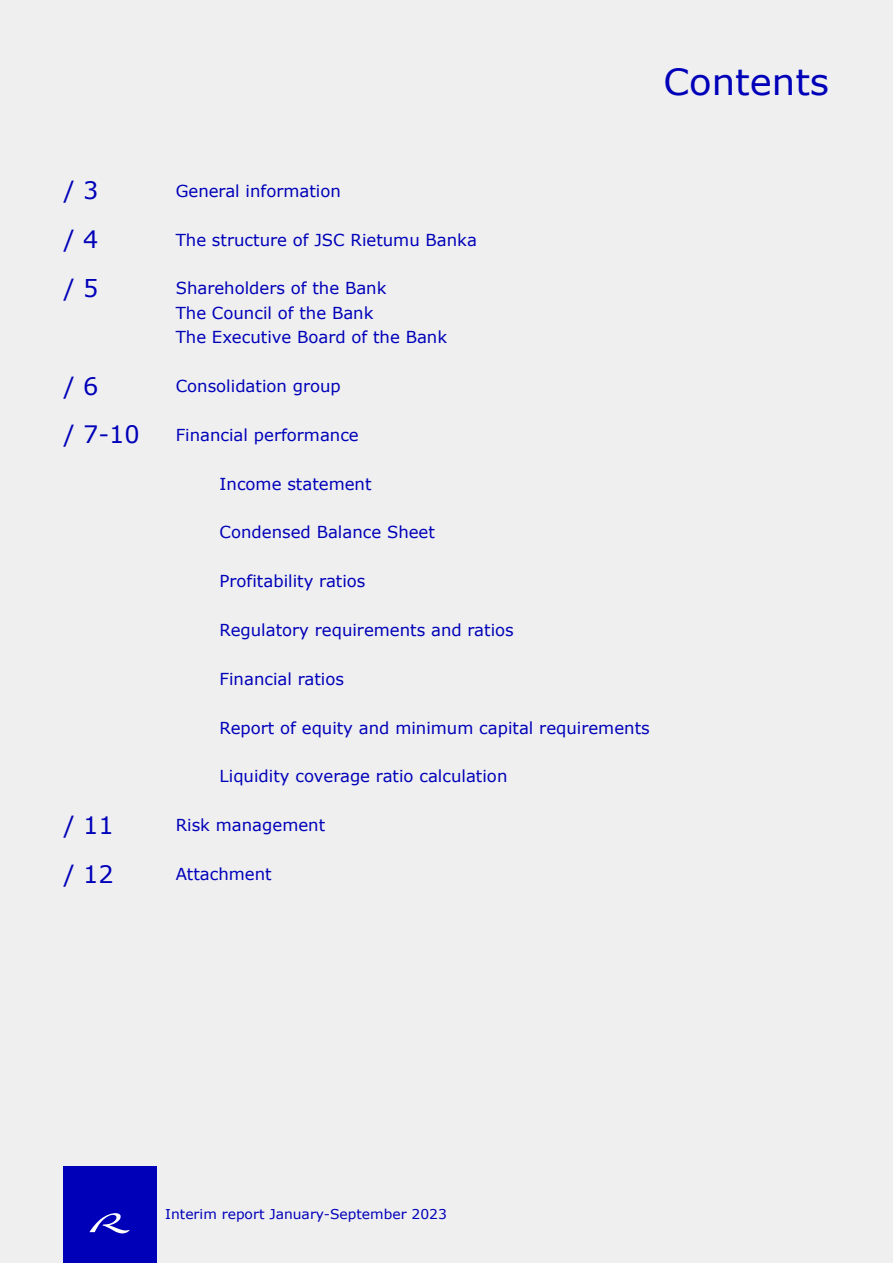
<style>
.page{position:relative;width:893px;height:1263px;background:#efefef}
.page>*{position:absolute;margin:0;border:0;box-sizing:border-box;transform-origin:0 0}
.t1{font:36px "Verdana";color:#0000b9}
.t2{font:24px/48.8px "Verdana";color:#0000b9}
.t3{font:16.5px/24.5px "Verdana";color:#0000b9}
.t4{font:13.5px "Verdana";color:#0000b9}
</style>
<div class="page">
<div style="left:63px;top:1167px;width:94px;height:96px;background:#0000b9"></div>
<svg style="left:90px;top:1213px;width:40px;height:20px"></svg>
<h2 class="t2" style="left:64px;top:166px;width:36px;text-align:justify">/ 3 / 4 / 5</h2>
<h2 class="t2" style="left:64px;top:361px;width:78px">/ 6<br>/ 7-10</h2>
<h2 class="t2" style="left:64px;top:800px;width:51px">/ 11 / 12</h2>
<h1 class="t1" style="left:663px;top:57px;width:167px">Contents</h1>
<p class="t3" style="left:176px;top:178px;width:167px">General information</p>
<p class="t3" style="left:176px;top:227px;width:303px">The structure of JSC Rietumu Banka</p>
<p class="t3" style="left:176px;top:276px;width:273px">Shareholders of the Bank<br>The Council of the Bank<br>The Executive Board of the Bank</p>
<p class="t3" style="left:176px;top:374px;width:167px">Consolidation group</p>
<p class="t3" style="left:176px;top:422px;width:185px">Financial performance</p>
<p class="t3" style="left:220px;top:471px;width:153px">Income statement</p>
<p class="t3" style="left:220px;top:520px;width:217px">Condensed Balance Sheet</p>
<p class="t3" style="left:220px;top:569px;width:147px">Profitability ratios</p>
<p class="t3" style="left:220px;top:618px;width:296px">Regulatory requirements and ratios</p>
<p class="t3" style="left:220px;top:666px;width:126px">Financial ratios</p>
<p class="t3" style="left:220px;top:715px;width:432px">Report of equity and minimum capital requirements</p>
<p class="t3" style="left:220px;top:764px;width:289px">Liquidity coverage ratio calculation</p>
<p class="t3" style="left:176px;top:813px;width:151px">Risk management</p>
<p class="t3" style="left:176px;top:862px;width:97px">Attachment</p>
<p class="t4" style="left:165px;top:1204px;width:283px">Interim report January-September 2023</p>
</div>
